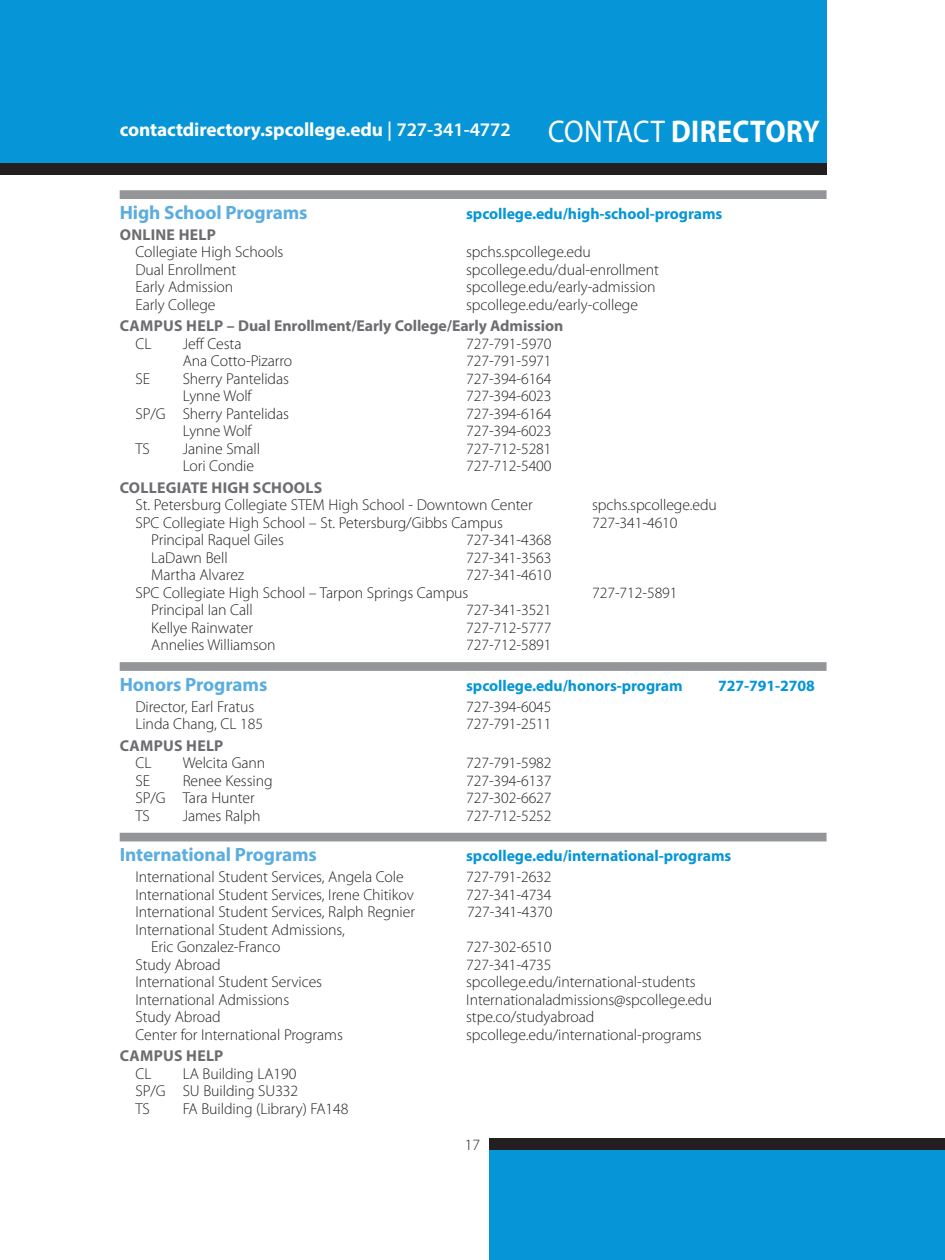
<style>
.page{position:relative;width:945px;height:1260px;background:#fff}
.page>*{position:absolute;margin:0;border:0;box-sizing:border-box;transform-origin:0 0}
.page_head_18_pt{font:700 31.5px "Myriad Pro";letter-spacing:.015em;color:#fff;scale:.9 1}
._12pt_head_-_blue{font:700 19.25px "Myriad Pro";letter-spacing:-.005em;color:#5bade0}
.Body{font:700 19.25px "Myriad Pro";letter-spacing:-.005em;color:#fff}
.directory-contact{font:300 15.75px "Myriad Pro";letter-spacing:-.005em;color:#231f20}
._12pt_head_-_blue-2{font:700 15.75px "Myriad Pro";letter-spacing:-.005em;color:#0696d7}
.Help_all_caps{font:700 15.75px "Myriad Pro";letter-spacing:-.005em;color:#6c6d70}
.Help_all_caps-2{font:700 15.75px "Myriad Pro";letter-spacing:.015em;color:#6c6d70}
.s1{font-weight:600}
.s2{font-weight:400}
</style>
<div class="page">
<div style="left:0;top:0;width:827px;height:166px;background:#0696d7"></div>
<div style="left:0;top:164px;width:827px;height:11px;background:#231f20"></div>
<div style="left:489px;top:1144px;width:456px;height:116px;background:#0696d7"></div>
<div style="left:489px;top:1139px;width:456px;height:11px;background:#231f20"></div>
<div style="left:120px;top:190px;width:707px;height:9px;background:#939598"></div>
<div style="left:120px;top:662px;width:707px;height:9px;background:#939598"></div>
<div style="left:120px;top:833px;width:707px;height:8px;background:#939598"></div>
<p class="Body" style="left:120px;top:117px;width:393px">contactdirectory.spcollege.edu <span class="s1">| 727-341-4772</span></p>
<p class="page_head_18_pt" style="left:548px;top:111px;width:304px"><span class="s2">CONTACT</span> DIRECTORY</p>
<p class="_12pt_head_-_blue" style="left:120px;top:200px;width:189px">High School Programs</p>
<p class="_12pt_head_-_blue-2" style="left:466px;top:203px;width:258px">spcollege.edu/high-school-programs</p>
<p class="Help_all_caps-2" style="left:120px;top:224px;width:97px">ONLINE HELP</p>
<p class="directory-contact" style="left:135px;top:243px;width:150px">Collegiate High Schools</p>
<p class="directory-contact" style="left:466px;top:243px;width:126px">spchs.spcollege.edu</p>
<p class="directory-contact" style="left:135px;top:260px;width:102px">Dual Enrollment</p>
<p class="directory-contact" style="left:466px;top:260px;width:194px">spcollege.edu/dual-enrollment</p>
<p class="directory-contact" style="left:135px;top:278px;width:99px">Early Admission</p>
<p class="directory-contact" style="left:466px;top:278px;width:191px">spcollege.edu/early-admission</p>
<p class="directory-contact" style="left:135px;top:295px;width:82px">Early College</p>
<p class="directory-contact" style="left:466px;top:295px;width:173px">spcollege.edu/early-college</p>
<p class="Help_all_caps" style="left:120px;top:316px;width:445px">CAMPUS HELP – Dual Enrollment/Early College/Early Admission</p>
<p class="directory-contact" style="left:135px;top:334px;width:17px">CL</p>
<p class="directory-contact" style="left:183px;top:334px;width:60px">Jeff Cesta</p>
<p class="directory-contact" style="left:466px;top:334px;width:87px">727-791-5970</p>
<p class="directory-contact" style="left:183px;top:352px;width:111px">Ana Cotto-Pizarro</p>
<p class="directory-contact" style="left:466px;top:352px;width:87px">727-791-5971</p>
<p class="directory-contact" style="left:135px;top:369px;width:16px">SE</p>
<p class="directory-contact" style="left:183px;top:369px;width:108px">Sherry Pantelidas</p>
<p class="directory-contact" style="left:466px;top:369px;width:87px">727-394-6164</p>
<p class="directory-contact" style="left:183px;top:387px;width:71px">Lynne Wolf</p>
<p class="directory-contact" style="left:466px;top:387px;width:87px">727-394-6023</p>
<p class="directory-contact" style="left:135px;top:404px;width:155px">SP/G Sherry Pantelidas</p>
<p class="directory-contact" style="left:466px;top:404px;width:87px">727-394-6164</p>
<p class="directory-contact" style="left:183px;top:422px;width:71px">Lynne Wolf</p>
<p class="directory-contact" style="left:466px;top:422px;width:87px">727-394-6023</p>
<p class="directory-contact" style="left:135px;top:439px;width:16px">TS</p>
<p class="directory-contact" style="left:183px;top:439px;width:79px">Janine Small</p>
<p class="directory-contact" style="left:466px;top:439px;width:87px">727-712-5281</p>
<p class="directory-contact" style="left:183px;top:457px;width:73px">Lori Condie</p>
<p class="directory-contact" style="left:466px;top:457px;width:87px">727-712-5400</p>
<p class="Help_all_caps-2" style="left:120px;top:477px;width:204px">COLLEGIATE HIGH SCHOOLS</p>
<p class="directory-contact" style="left:135px;top:495px;width:399px">St. Petersburg Collegiate STEM High School - Downtown Center</p>
<p class="directory-contact" style="left:592px;top:495px;width:126px">spchs.spcollege.edu</p>
<p class="directory-contact" style="left:135px;top:513px;width:369px">SPC Collegiate High School – St. Petersburg/Gibbs Campus</p>
<p class="directory-contact" style="left:592px;top:513px;width:87px">727-341-4610</p>
<p class="directory-contact" style="left:151px;top:530px;width:134px">Principal Raquel Giles</p>
<p class="directory-contact" style="left:466px;top:530px;width:87px">727-341-4368</p>
<p class="directory-contact" style="left:151px;top:548px;width:78px">LaDawn Bell</p>
<p class="directory-contact" style="left:466px;top:548px;width:87px">727-341-3563</p>
<p class="directory-contact" style="left:151px;top:565px;width:95px">Martha Alvarez</p>
<p class="directory-contact" style="left:466px;top:565px;width:87px">727-341-4610</p>
<p class="directory-contact" style="left:135px;top:583px;width:334px">SPC Collegiate High School – Tarpon Springs Campus</p>
<p class="directory-contact" style="left:592px;top:583px;width:87px">727-712-5891</p>
<p class="directory-contact" style="left:151px;top:600px;width:103px">Principal Ian Call</p>
<p class="directory-contact" style="left:466px;top:600px;width:87px">727-341-3521</p>
<p class="directory-contact" style="left:151px;top:618px;width:103px">Kellye Rainwater</p>
<p class="directory-contact" style="left:466px;top:618px;width:87px">727-712-5777</p>
<p class="directory-contact" style="left:151px;top:635px;width:126px">Annelies Williamson</p>
<p class="directory-contact" style="left:466px;top:635px;width:87px">727-712-5891</p>
<p class="_12pt_head_-_blue" style="left:120px;top:672px;width:149px">Honors Programs</p>
<p class="_12pt_head_-_blue-2" style="left:466px;top:675px;width:218px">spcollege.edu/honors-program</p>
<p class="_12pt_head_-_blue-2" style="left:718px;top:675px;width:98px">727-791-2708</p>
<p class="directory-contact" style="left:135px;top:697px;width:120px">Director, Earl Fratus</p>
<p class="directory-contact" style="left:466px;top:697px;width:87px">727-394-6045</p>
<p class="directory-contact" style="left:135px;top:715px;width:129px">Linda Chang, CL 185</p>
<p class="directory-contact" style="left:466px;top:715px;width:87px">727-791-2511</p>
<p class="Help_all_caps-2" style="left:120px;top:735px;width:105px">CAMPUS HELP</p>
<p class="directory-contact" style="left:135px;top:753px;width:17px">CL</p>
<p class="directory-contact" style="left:183px;top:753px;width:84px">Welcita Gann</p>
<p class="directory-contact" style="left:466px;top:753px;width:87px">727-791-5982</p>
<p class="directory-contact" style="left:135px;top:771px;width:16px">SE</p>
<p class="directory-contact" style="left:183px;top:771px;width:91px">Renee Kessing</p>
<p class="directory-contact" style="left:466px;top:771px;width:87px">727-394-6137</p>
<p class="directory-contact" style="left:135px;top:788px;width:121px">SP/G Tara Hunter</p>
<p class="directory-contact" style="left:466px;top:788px;width:87px">727-302-6627</p>
<p class="directory-contact" style="left:135px;top:806px;width:16px">TS</p>
<p class="directory-contact" style="left:183px;top:806px;width:79px">James Ralph</p>
<p class="directory-contact" style="left:466px;top:806px;width:87px">727-712-5252</p>
<p class="_12pt_head_-_blue" style="left:120px;top:842px;width:199px">International Programs</p>
<p class="_12pt_head_-_blue-2" style="left:466px;top:846px;width:267px">spcollege.edu/international-programs</p>
<p class="directory-contact" style="left:135px;top:868px;width:270px">International Student Services, Angela Cole</p>
<p class="directory-contact" style="left:466px;top:868px;width:87px">727-791-2632</p>
<p class="directory-contact" style="left:135px;top:885px;width:280px">International Student Services, Irene Chitikov</p>
<p class="directory-contact" style="left:466px;top:885px;width:87px">727-341-4734</p>
<p class="directory-contact" style="left:135px;top:903px;width:281px">International Student Services, Ralph Regnier</p>
<p class="directory-contact" style="left:467px;top:903px;width:87px">727-341-4370</p>
<p class="directory-contact" style="left:135px;top:920px;width:211px">International Student Admissions,</p>
<p class="directory-contact" style="left:151px;top:938px;width:131px">Eric Gonzalez-Franco</p>
<p class="directory-contact" style="left:466px;top:938px;width:87px">727-302-6510</p>
<p class="directory-contact" style="left:135px;top:955px;width:87px">Study Abroad</p>
<p class="directory-contact" style="left:466px;top:955px;width:87px">727-341-4735</p>
<p class="directory-contact" style="left:135px;top:973px;width:188px">International Student Services</p>
<p class="directory-contact" style="left:466px;top:973px;width:231px">spcollege.edu/international-students</p>
<p class="directory-contact" style="left:135px;top:990px;width:155px">International Admissions</p>
<p class="directory-contact" style="left:466px;top:990px;width:247px">Internationaladmissions@spcollege.edu</p>
<p class="directory-contact" style="left:135px;top:1008px;width:87px">Study Abroad</p>
<p class="directory-contact" style="left:466px;top:1008px;width:130px">stpe.co/studyabroad</p>
<p class="directory-contact" style="left:135px;top:1025px;width:209px">Center for International Programs</p>
<p class="directory-contact" style="left:466px;top:1025px;width:237px">spcollege.edu/international-programs</p>
<p class="Help_all_caps-2" style="left:120px;top:1046px;width:105px">CAMPUS HELP</p>
<p class="directory-contact" style="left:135px;top:1064px;width:17px">CL</p>
<p class="directory-contact" style="left:183px;top:1064px;width:115px">LA Building LA190</p>
<p class="directory-contact" style="left:135px;top:1081px;width:164px">SP/G SU Building SU332</p>
<p class="directory-contact" style="left:135px;top:1099px;width:16px">TS</p>
<p class="directory-contact" style="left:183px;top:1099px;width:167px">FA Building (Library) FA148</p>
<p class="directory-contact" style="left:465px;top:1135px;width:17px">17</p>
</div>
